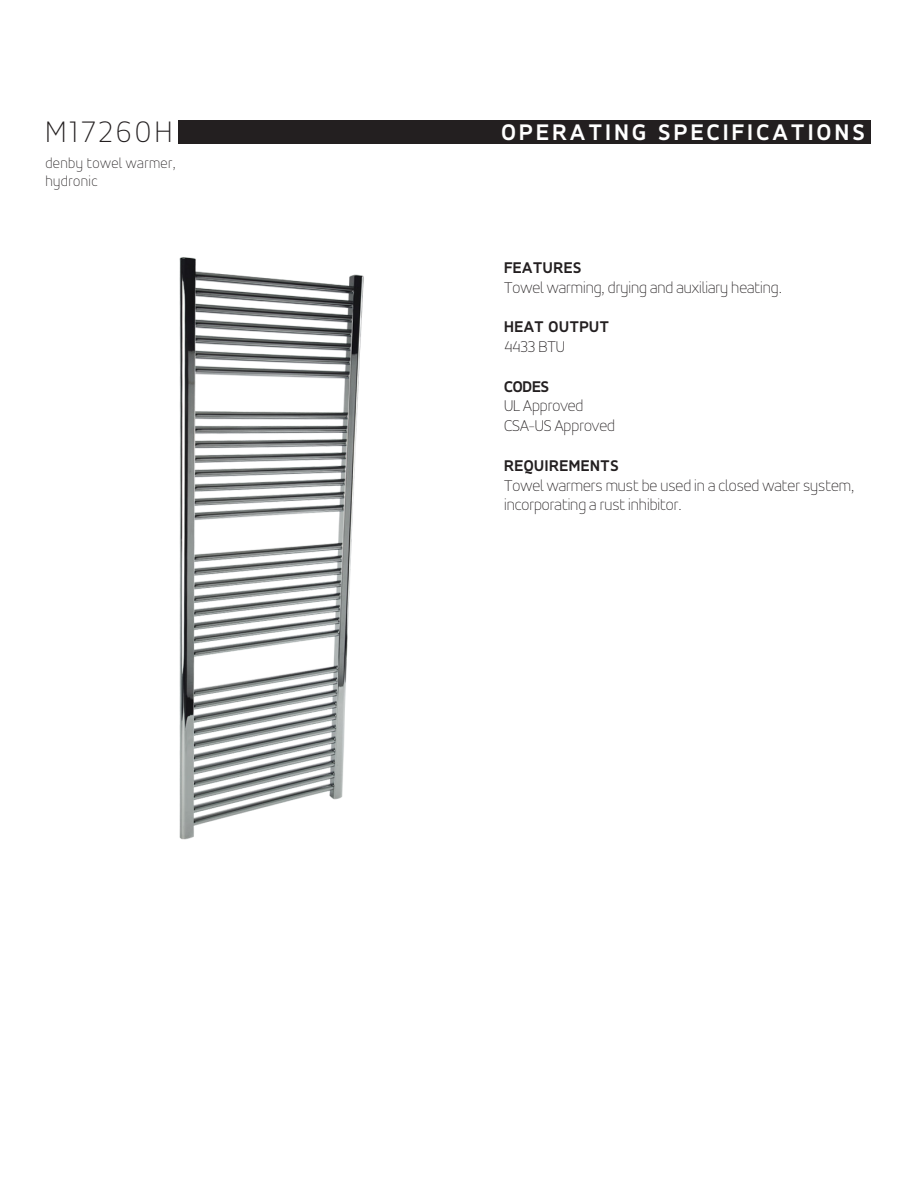
<style>
.page{position:relative;width:918px;height:1188px;background:#fff}
.page>*{position:absolute;margin:0;border:0;box-sizing:border-box;transform-origin:0 0}
.t1{font:100 31.5px "Accord Alternate";letter-spacing:.12em;color:#231f20}
.t2{font:700 24px "Accord Alternate";letter-spacing:.15em;color:#fff}
.t3{font:100 16.5px/19.8px "Accord Alternate";color:#231f20}
.t4{font:700 16.5px "Accord Alternate";letter-spacing:.04em;color:#231f20}
.t5{font:100 15px "Accord Alternate";letter-spacing:.03em;color:#231f20}
</style>
<div class="page">
<div style="left:178px;top:120px;width:693px;height:24px;background:#231f20"></div>
<img style="left:179px;top:257px;width:185px;height:583px">
<p class="t1" style="left:45px;top:114px;width:129px">M17260H</p>
<p class="t5" style="left:45px;top:154px;width:132px">denby towel warmer,</p>
<p class="t5" style="left:45px;top:172px;width:54px">hydronic</p>
<p class="t2" style="left:501px;top:118px;width:365px">OPERATING SPECIFICATIONS</p>
<p class="t4" style="left:504px;top:258px;width:79px">FEATURES</p>
<p class="t3" style="left:504px;top:277px;width:280px">Towel warming, drying and auxiliary heating.</p>
<p class="t4" style="left:504px;top:317px;width:106px">HEAT OUTPUT</p>
<p class="t3" style="left:504px;top:337px;width:63px">4433 BTU</p>
<p class="t4" style="left:504px;top:377px;width:46px">CODES</p>
<p class="t3" style="left:504px;top:396px;width:81px">UL Approved</p>
<p class="t3" style="left:504px;top:416px;width:113px">CSA-US Approved</p>
<p class="t4" style="left:504px;top:456px;width:116px">REQUIREMENTS</p>
<p class="t3" style="left:504px;top:475px;width:352px">Towel warmers must be used in a closed water system, incorporating a rust inhibitor.</p>
</div>
